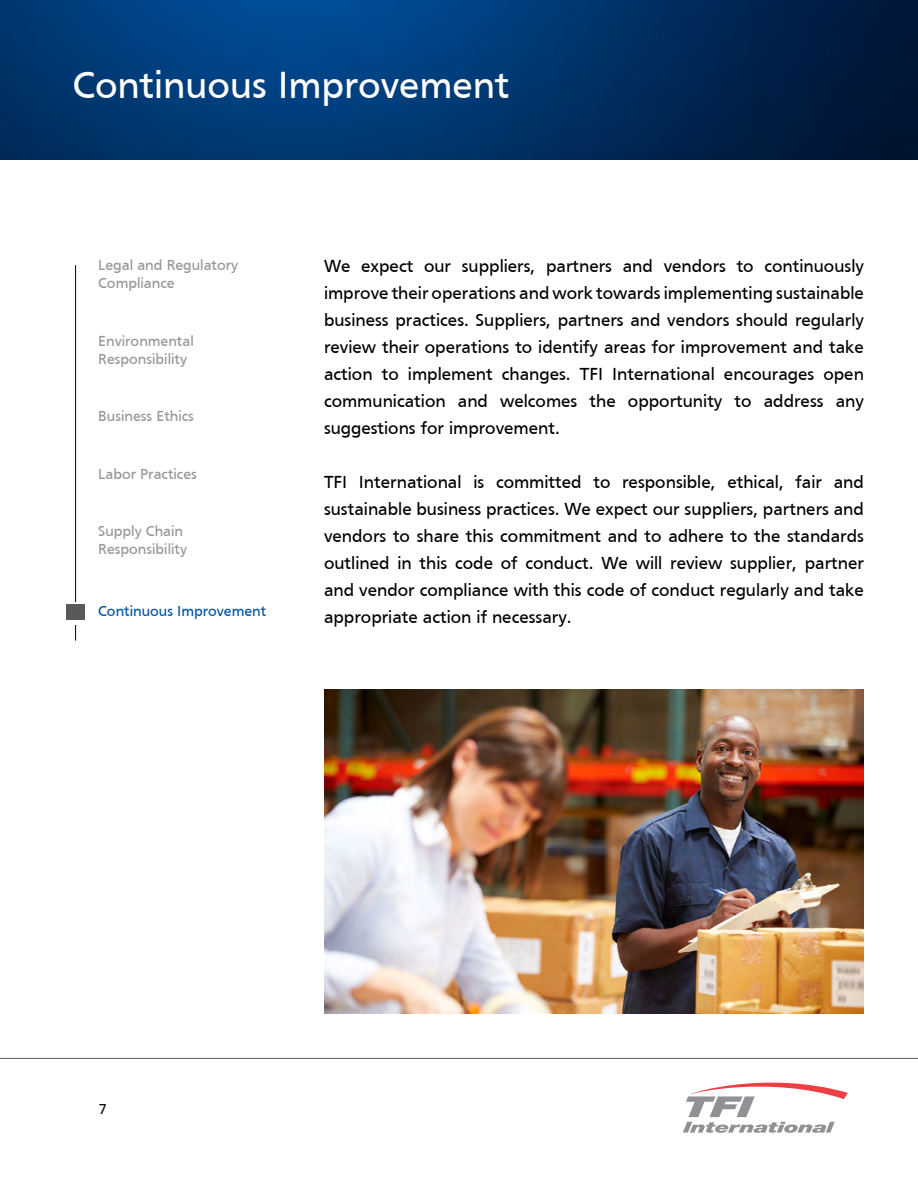
<style>
.page{position:relative;width:918px;height:1188px;background:#fff}
.page>*{position:absolute;margin:0;border:0;box-sizing:border-box;transform-origin:0 0}
.t1{font:39px "Frutiger";color:#fff}
.t2{font:18px/27px "Frutiger";color:#000;text-align:justify}
.t3{font:15px/18px "Frutiger";color:#939598}
.t4{font:15px "Frutiger";color:#0053a1}
.t5{font:15px "Frutiger";color:#000}
</style>
<div class="page">
<img style="left:0;top:0;width:918px;height:160px">
<hr style="left:0;top:1058px;width:918px;height:1px;background:#58595b">
<hr style="left:75px;top:265px;width:1px;height:376px;background:#000">
<svg style="left:66px;top:602px;width:19px;height:22px"></svg>
<div style="left:66px;top:604px;width:19px;height:15px;background:#58595b"></div>
<img style="left:324px;top:690px;width:540px;height:324px">
<svg style="left:683px;top:1083px;width:165px;height:50px"></svg>
<h1 class="t1" style="left:72px;top:63px;width:439px">Continuous Improvement</h1>
<p class="t3" style="left:98px;top:256px;width:142px">Legal and Regulatory<br>Compliance</p>
<p class="t3" style="left:98px;top:331px;width:97px">Environmental<br>Responsibility</p>
<p class="t3" style="left:98px;top:407px;width:97px">Business Ethics</p>
<p class="t3" style="left:98px;top:465px;width:100px">Labor Practices</p>
<p class="t3" style="left:98px;top:522px;width:90px">Supply Chain<br>Responsibility</p>
<p class="t4" style="left:98px;top:602px;width:170px">Continuous Improvement</p>
<p class="t2" style="left:324px;top:253px;width:542px">We expect our suppliers, partners and vendors to continuously improve their operations and work towards implementing sustainable business practices. Suppliers, partners and vendors should regularly review their operations to identify areas for improvement and take action to implement changes. TFI International encourages open communication and welcomes the opportunity to address any suggestions for improvement.</p>
<p class="t2" style="left:324px;top:469px;width:542px">TFI International is committed to responsible, ethical, fair and sustainable business practices. We expect our suppliers, partners and vendors to share this commitment and to adhere to the standards outlined in this code of conduct. We will review supplier, partner and vendor compliance with this code of conduct regularly and take appropriate action if necessary.</p>
<p class="t5" style="left:98px;top:1101px;width:10px">7</p>
</div>
